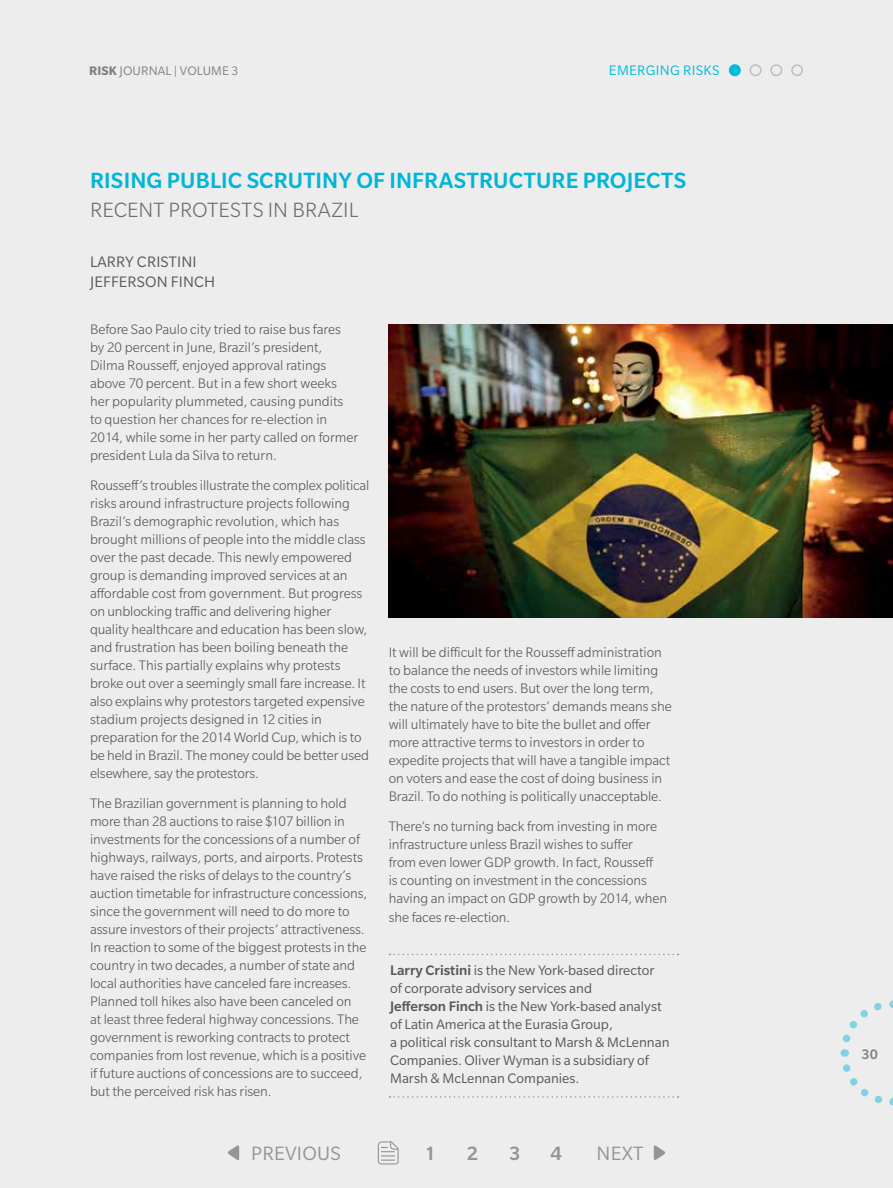
<style>
.page{position:relative;width:893px;height:1188px;background:#ededee}
.page>*{position:absolute;margin:0;border:0;box-sizing:border-box;transform-origin:0 0}
.t1{font:500 24px "Slate Pro";letter-spacing:.01em;color:#00b6d7}
.t2{font:300 22.5px "Slate Pro";letter-spacing:.005em;color:#6d6e71}
.t3{font:21px "Slate Pro";letter-spacing:.01em;color:#939598}
.t4{font:500 21px "Slate Pro";color:#939598}
.t5{font:16.5px/20.2px "Slate Pro";letter-spacing:.01em;color:#58595b}
.t6{font:300 15px/18px "Slate Pro";letter-spacing:-.005em;color:#58595b}
.t7{font:15px/18px "Slate Pro";color:#58595b}
.t8{font:15px "Slate Pro";letter-spacing:.02em;color:#00bcda}
.t9{font:500 15px "Slate Pro";color:#808285}
.t10{font:13.5px "Slate Pro";letter-spacing:.01em;color:#808285}
.s1{font-weight:700}
.s2{font-weight:500}
</style>
<div class="page">
<svg style="left:389px;top:954px;width:290px;height:1px"></svg>
<svg style="left:389px;top:1096px;width:290px;height:2px"></svg>
<img style="left:389px;top:324px;width:504px;height:294px">
<div style="left:730px;top:65px;width:10px;height:10px;background:#00bcda;border-radius:50%"></div>
<div style="left:729px;top:64px;width:12px;height:12px;border:2px solid #00bcda;border-radius:50%"></div>
<div style="left:750px;top:64px;width:12px;height:12px;border:2px solid #bcbec0;border-radius:50%"></div>
<div style="left:770px;top:64px;width:12px;height:12px;border:2px solid #bcbec0;border-radius:50%"></div>
<div style="left:791px;top:64px;width:12px;height:12px;border:2px solid #bcbec0;border-radius:50%"></div>
<svg style="left:377px;top:1141px;width:22px;height:24px"></svg>
<svg style="left:654px;top:1145px;width:11px;height:15px"></svg>
<svg style="left:228px;top:1145px;width:11px;height:15px"></svg>
<svg style="left:840px;top:1000px;width:53px;height:106px"></svg>
<p class="t10" style="left:89px;top:63px;width:150px"><span class="s1">Risk</span> Journal | Volume 3</p>
<p class="t8" style="left:609px;top:62px;width:112px">Em erging risks</p>
<h1 class="t1" style="left:90px;top:168px;width:598px">RISING PUBLIC SCRUTINY OF INFRASTRUCTURE PROJECTS</h1>
<h2 class="t2" style="left:90px;top:198px;width:270px">Recent protests in Brazil</h2>
<p class="t5" style="left:90px;top:252px;width:127px">Larry Cristin i<br>Jefferson Finch</p>
<p class="t6" style="left:90px;top:320px;width:270px">Before Sao Paulo city tried to raise bus fares by 20 percent in June, Brazil’s president, Dilma Rousseff, enjoyed approval ratings above 70 percent. But in a few short weeks her popularity plummeted, causing pundits to question her chances for re-election in 2014, while some in her party called on former president Lula da Silva to return.</p>
<p class="t6" style="left:90px;top:476px;width:281px">Rousseff’s troubles illustrate the complex political risks around infrastructure projects following Brazil’s demographic revolution, which has brought millions of people into the middle class over the past decade. This newly empowered group is demanding improved services at an affordable cost from government. But progress on unblocking traffic and delivering higher quality healthcare and education has been slow, and frustration has been boiling beneath the surface. This partially explains why protests broke out over a seemingly small fare increase. It also explains why protestors targeted expensive stadium projects designed in 12 cities in preparation for the 2014 World Cup, which is to be held in Brazil. The money could be better used elsewhere, say the protestors.</p>
<p class="t6" style="left:90px;top:794px;width:279px">The Brazilian government is planning to hold more than 28 auctions to raise $107 billion in investments for the concessions of a number of highways, railways, ports, and airports. Protests have raised the risks of delays to the country’s auction timetable for infrastructure concessions, since the government will need to do more to assure investors of their projects’ attractiveness.<br>I n reaction to some of the biggest protests in the country in two decades, a number of state and local authorities have canceled fare increases.<br>Planned toll hikes also have been canceled on<br>at least three federal highway concessions. The government is reworking contracts to protect companies from lost revenue, which is a positive if future auctions of concessions are to succeed, but the perceived risk has risen.</p>
<p class="t6" style="left:389px;top:644px;width:284px">It will be difficult for the Rousseff administration to balance the needs of investors while limiting the costs to end users. But over the long term, the nature of the protestors’ demands means she will ultimately have to bite the bullet and offer more attractive terms to investors in order to expedite projects that will have a tangible impact on voters and ease the cost of doing business in Brazil. To do nothing is politically unacceptable.</p>
<p class="t6" style="left:389px;top:818px;width:280px">There’s no turning back from investing in more infrastructure unless Brazil wishes to suffer<br>from even lower GDP growth. I n fact, Rousseff<br>is counting on investment in the concessions having an impact on GDP growth by 2014, when she faces re-election.</p>
<p class="t7" style="left:390px;top:961px;width:281px"><span class="s2">LARRY CRISTINI</span> is the New York-based director of corporate advisory services and<br><span class="s2">JEFFERSON FINCH</span> is the New York-based analyst of Latin America at the Eurasia Group,<br>a political risk consultant to Marsh &amp; McLennan Companies. Oliver Wyman is a subsidiary of Marsh &amp; McLennan Companies.</p>
<h3 class="t3" style="left:251px;top:1142px;width:91px">previous</h3>
<h3 class="t4" style="left:425px;top:1142px;width:13px">1</h3>
<h3 class="t4" style="left:467px;top:1142px;width:13px">2</h3>
<h3 class="t4" style="left:509px;top:1142px;width:13px">3</h3>
<h3 class="t4" style="left:550px;top:1142px;width:13px">4</h3>
<h3 class="t3" style="left:597px;top:1142px;width:48px">Next</h3>
<p class="t9" style="left:862px;top:1046px;width:18px">30</p>
</div>
